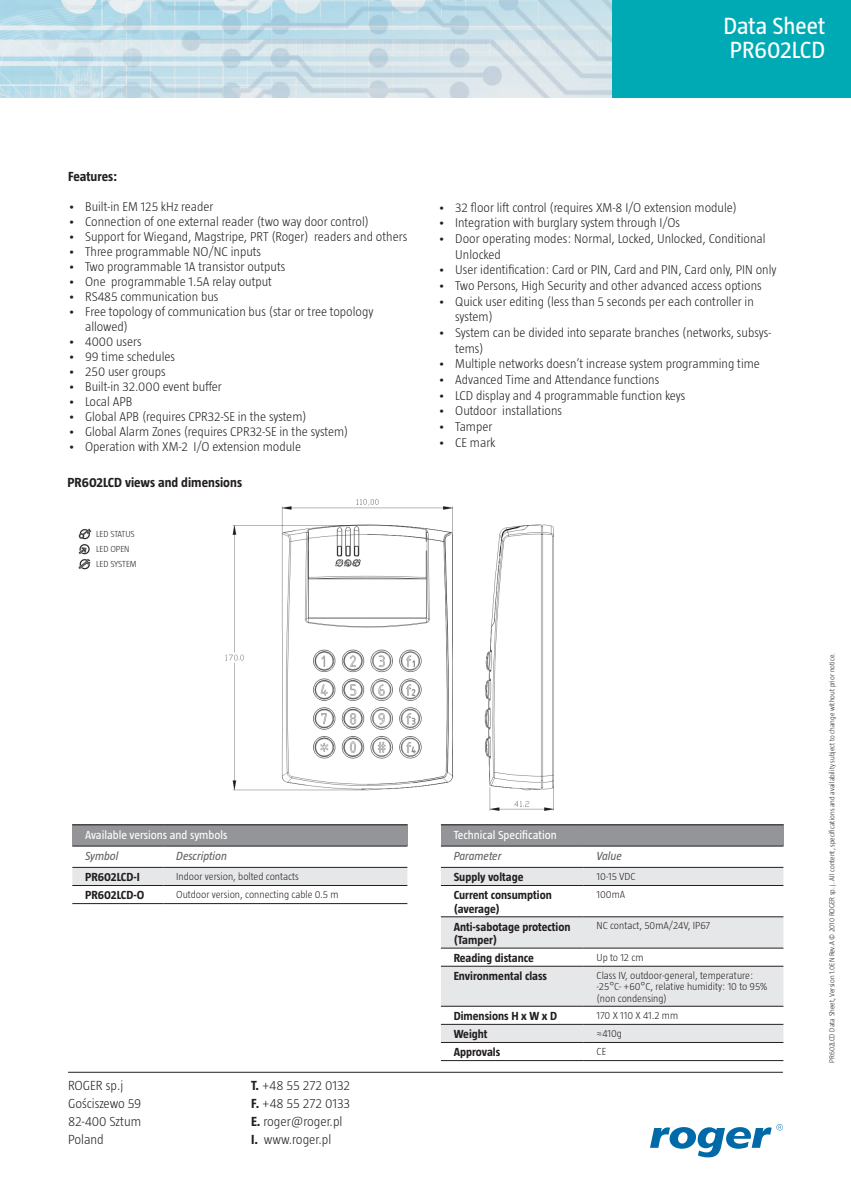
<style>
.page{position:relative;width:851px;height:1191px;background:#fff}
.page>*{position:absolute;margin:0;border:0;box-sizing:border-box;transform-origin:0 0}
.t1{font:300 24px/24px "Taz";color:#fff;text-align:right}
.t2{font:24px/24px "Taz";color:#fff}
.t3{font:300 13.5px/18px "Taz";color:#231f20}
.t4{font:700 13.5px "Taz";color:#231f20}
.t5{font:300 13.05px/15.6px "Taz";color:#231f20}
.t6{font:700 12px/13.2px "Taz";color:#231f20}
.t7{font:12px "Taz";color:#fff}
.t8{font:italic 12px "Taz";color:#636366}
.t9{font:300 10.5px/11.6px "Taz";color:#231f20}
.t10{font:300 9px/15px "Taz";color:#231f20}
.t11{font:300 7.5px "Taz";color:#231f20}
.s1{font-weight:700}
</style>
<div class="page">
<img style="left:0;top:0;width:612px;height:98px">
<div style="left:612px;top:0;width:238px;height:98px;background:#00aab5"></div>
<hr style="left:68px;top:1071px;width:714px;height:1px;background:#231f20">
<img style="left:78px;top:528px;width:14px;height:42px">
<svg style="left:650px;top:1124px;width:132px;height:33px"></svg>
<div style="left:441px;top:825px;width:342px;height:21px;background:#939598"></div>
<svg style="left:441px;top:868px;width:342px;height:80px;fill:#e6e7e9"></svg>
<svg style="left:441px;top:965px;width:342px;height:77px"></svg>
<hr style="left:441px;top:824px;width:142px;height:1px;background:#231f20">
<hr style="left:583px;top:824px;width:200px;height:1px;background:#231f20">
<hr style="left:441px;top:846px;width:142px;height:1px;background:#231f20">
<hr style="left:583px;top:846px;width:200px;height:1px;background:#231f20">
<hr style="left:441px;top:867px;width:142px;height:1px;background:#231f20">
<hr style="left:583px;top:867px;width:200px;height:1px;background:#231f20">
<hr style="left:441px;top:885px;width:142px;height:1px;background:#231f20">
<hr style="left:583px;top:885px;width:200px;height:1px;background:#231f20">
<hr style="left:441px;top:916px;width:142px;height:1px;background:#231f20">
<hr style="left:583px;top:916px;width:200px;height:1px;background:#231f20">
<hr style="left:441px;top:948px;width:142px;height:1px;background:#231f20">
<hr style="left:583px;top:948px;width:200px;height:1px;background:#231f20">
<hr style="left:441px;top:966px;width:142px;height:1px;background:#231f20">
<hr style="left:583px;top:966px;width:200px;height:1px;background:#231f20">
<hr style="left:441px;top:1006px;width:142px;height:1px;background:#231f20">
<hr style="left:583px;top:1006px;width:200px;height:1px;background:#231f20">
<hr style="left:441px;top:1024px;width:142px;height:1px;background:#231f20">
<hr style="left:583px;top:1024px;width:200px;height:1px;background:#231f20">
<hr style="left:441px;top:1042px;width:142px;height:1px;background:#231f20">
<hr style="left:441px;top:1060px;width:142px;height:1px;background:#231f20">
<hr style="left:583px;top:1042px;width:200px;height:1px;background:#231f20">
<hr style="left:583px;top:1060px;width:200px;height:1px;background:#231f20">
<div style="left:72px;top:825px;width:335px;height:21px;background:#939598"></div>
<div style="left:72px;top:868px;width:335px;height:17px;background:#e6e7e9"></div>
<hr style="left:72px;top:846px;width:91px;height:1px;background:#231f20">
<hr style="left:163px;top:846px;width:244px;height:1px;background:#231f20">
<hr style="left:72px;top:867px;width:91px;height:1px;background:#231f20">
<hr style="left:163px;top:867px;width:244px;height:1px;background:#231f20">
<hr style="left:72px;top:824px;width:91px;height:1px;background:#231f20">
<hr style="left:163px;top:824px;width:244px;height:1px;background:#231f20">
<hr style="left:72px;top:903px;width:91px;height:1px;background:#231f20">
<hr style="left:163px;top:903px;width:244px;height:1px;background:#231f20">
<hr style="left:72px;top:885px;width:91px;height:1px;background:#231f20">
<hr style="left:163px;top:885px;width:244px;height:1px;background:#231f20">
<img style="left:225px;top:499px;width:329px;height:312px">
<h1 class="t2" style="left:723px;top:14px;width:103px">Data Sheet<br>PR602LCD</h1>
<h1 class="t1" style="left:686px;top:20px;width:136px">Kontrolery serii<br>PRxx1</h1>
<p class="t4" style="left:68px;top:169px;width:51px">Features:</p>
<p class="t5" style="left:68px;top:199px;width:147px">• Built-in EM 125 kHz reader</p>
<p class="t5" style="left:68px;top:214px;width:302px">• Connection of one external reader (two way door control)</p>
<p class="t5" style="left:68px;top:229px;width:341px">• Support for Wiegand, Magstripe, PRT (Roger) readers and others</p>
<p class="t5" style="left:68px;top:243px;width:195px">• Three programmable NO/NC inputs</p>
<p class="t5" style="left:68px;top:258px;width:219px">• Two programmable 1A transistor outputs</p>
<p class="t5" style="left:68px;top:273px;width:205px">• One programmable 1.5A relay output</p>
<p class="t5" style="left:68px;top:288px;width:152px">• RS485 communication bus</p>
<p class="t5" style="left:85px;top:304px;width:290px;line-height:15px;text-indent:-17px">• Free topology of communication bus (star or tree topology allowed)</p>
<p class="t5" style="left:68px;top:333px;width:75px">• 4000 users</p>
<p class="t5" style="left:68px;top:348px;width:109px">• 99 time schedules</p>
<p class="t5" style="left:68px;top:363px;width:99px">• 250 user groups</p>
<p class="t5" style="left:68px;top:378px;width:155px">• Built-in 32.000 event buffer</p>
<p class="t5" style="left:68px;top:393px;width:66px">• Local APB</p>
<p class="t5" style="left:68px;top:408px;width:240px">• Global APB (requires CPR32-SE in the system)</p>
<p class="t5" style="left:68px;top:423px;width:282px">• Global Alarm Zones (requires CPR32-SE in the system)</p>
<p class="t5" style="left:68px;top:438px;width:234px">• Operation with XM-2 I/O extension module</p>
<p class="t4" style="left:68px;top:475px;width:176px">PR602LCD views and dimensions</p>
<p class="t10" style="left:96px;top:526px;width:42px">LED STATUS<br>LED OPEN<br>LED SYSTEM</p>
<p class="t5" style="left:438px;top:199px;width:300px">• 32 floor lift control (requires XM-8 I/O extension module)</p>
<p class="t5" style="left:438px;top:215px;width:243px">• Integration with burglary system through I/Os</p>
<p class="t5" style="left:455px;top:230px;width:312px;text-indent:-17px">• Door operating modes: Normal, Locked, Unlocked, Conditional<br>Unlocked</p>
<p class="t5" style="left:438px;top:262px;width:339px">• User identification: Card or PIN, Card and PIN, Card only, PIN only</p>
<p class="t5" style="left:438px;top:277px;width:325px">• Two Persons, High Security and other advanced access options</p>
<p class="t5" style="left:455px;top:293px;width:300px;text-indent:-17px">• Quick user editing (less than 5 seconds per each controller in system)</p>
<p class="t5" style="left:455px;top:324px;width:318px;text-indent:-17px">• System can be divided into separate branches (networks, subsys&shy;tems)</p>
<p class="t5" style="left:438px;top:356px;width:323px">• Multiple networks doesn’t increase system programming time</p>
<p class="t5" style="left:438px;top:371px;width:222px">• Advanced Time and Attendance functions</p>
<p class="t5" style="left:438px;top:387px;width:248px">• LCD display and 4 programmable function keys</p>
<p class="t5" style="left:438px;top:403px;width:125px">• Outdoor installations</p>
<p class="t5" style="left:438px;top:418px;width:56px">• Tamper</p>
<p class="t5" style="left:438px;top:434px;width:59px">• CE mark</p>
<p class="t7" style="left:85px;top:828px;width:144px">Available versions and symbols</p>
<p class="t8" style="left:85px;top:849px;width:35px">Symbol</p>
<p class="t8" style="left:176px;top:849px;width:52px">Description</p>
<p class="t6" style="left:85px;top:870px;width:56px">PR602LCD-I</p>
<p class="t9" style="left:176px;top:870px;width:124px">Indoor version, bolted contacts</p>
<p class="t6" style="left:85px;top:888px;width:61px">PR602LCD-O</p>
<p class="t9" style="left:176px;top:888px;width:164px">Outdoor version, connecting cable 0.5 m</p>
<p class="t3" style="left:68px;top:1076px;width:75px">ROGER sp.j<br>Gościszewo 59<br>82-400 Sztum<br>Poland</p>
<p class="t3" style="left:251px;top:1076px;width:101px"><span class="s1">T.</span> +48 55 272 0132<br><span class="s1">F.</span> +48 55 272 0133<br><span class="s1">E.</span> roger@roger.pl<br><span class="s1">I.</span> www.roger.pl</p>
<p class="t7" style="left:453px;top:828px;width:104px">Technical Specification</p>
<p class="t8" style="left:453px;top:849px;width:49px">Parameter</p>
<p class="t8" style="left:596px;top:849px;width:27px">Value</p>
<p class="t6" style="left:453px;top:870px;width:71px">Supply voltage</p>
<p class="t9" style="left:596px;top:870px;width:41px">10-15 VDC</p>
<p class="t6" style="left:453px;top:888px;width:100px">Current consumption (average)</p>
<p class="t9" style="left:596px;top:888px;width:30px">100mA</p>
<p class="t6" style="left:453px;top:920px;width:118px">Anti-sabotage protection (Tamper)</p>
<p class="t9" style="left:596px;top:920px;width:115px">NC contact, 50mA/24V, IP67</p>
<p class="t6" style="left:453px;top:951px;width:82px">Reading distance</p>
<p class="t9" style="left:596px;top:951px;width:48px">Up to 12 cm</p>
<p class="t6" style="left:453px;top:969px;width:95px">Environmental class</p>
<p class="t9" style="left:596px;top:969px;width:172px">Class IV, outdoor-general, temperature: -25°C- +60°C, relative humidity: 10 to 95% (non condensing)</p>
<p class="t6" style="left:453px;top:1009px;width:105px">Dimensions H x W x D</p>
<p class="t9" style="left:596px;top:1009px;width:83px">170 X 110 X 41.2 mm</p>
<p class="t6" style="left:453px;top:1027px;width:35px">Weight</p>
<p class="t9" style="left:596px;top:1027px;width:27px">≈410g</p>
<p class="t6" style="left:453px;top:1045px;width:48px">Approvals</p>
<p class="t9" style="left:596px;top:1045px;width:11px">CE</p>
<p class="t11" style="left:827px;top:1062px;width:411px;rotate:-90deg">PR602LCD Data Sheet, Version 1.0EN Rev.A © 2010 ROGER sp. j. All content, specifications and availability subject to change without prior notice.</p>
</div>
